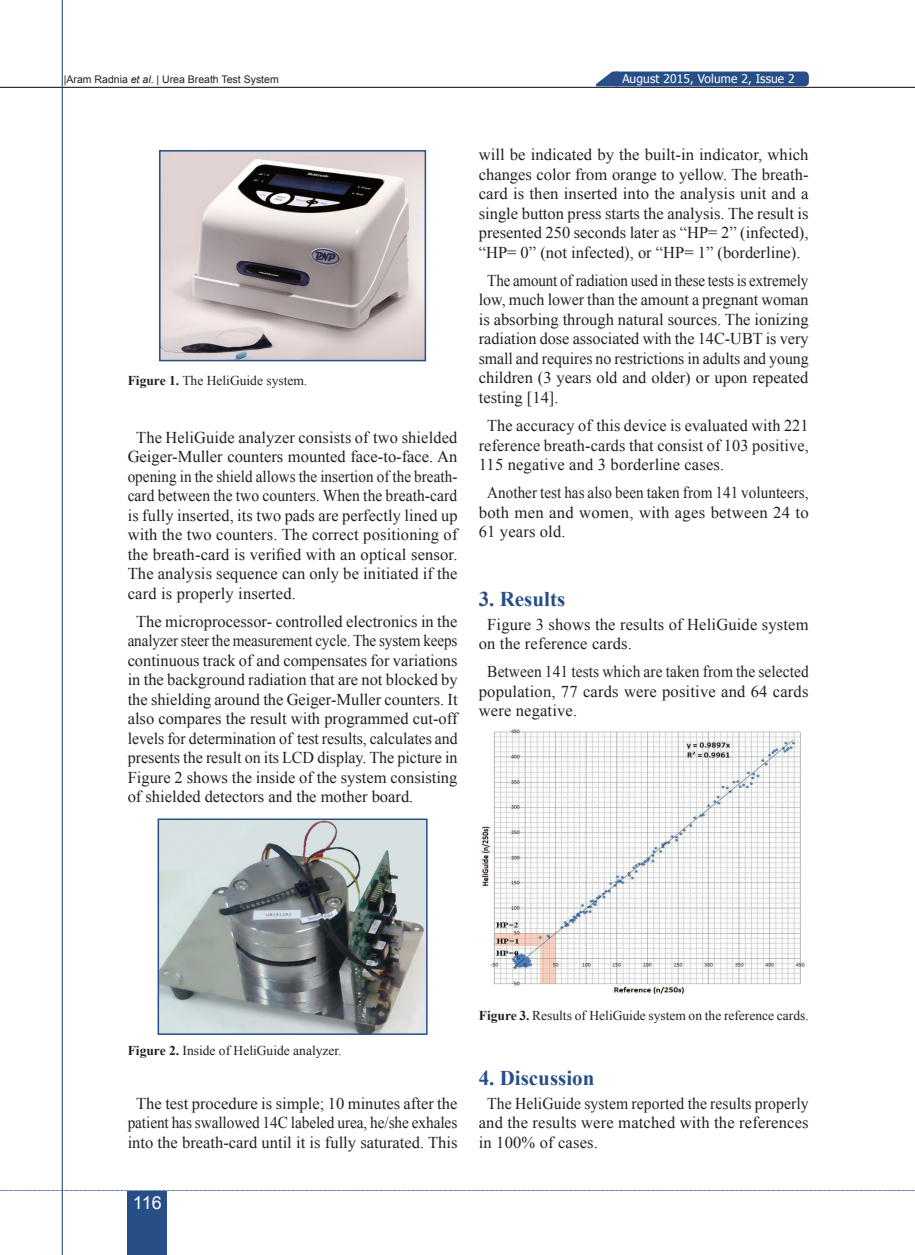
<style>
.page{position:relative;width:915px;height:1255px;background:#fff}
.page>*{position:absolute;margin:0;border:0;box-sizing:border-box;transform-origin:0 0}
.t1{font:700 21px "Times New Roman";color:#284e87}
.t2{font:18px "Arial";color:#fff}
.t3{font:16.5px/19.5px "Times New Roman";letter-spacing:.01em;color:#231f20;text-align:justify}
.t4{font:16.5px/19.5px "Times New Roman";letter-spacing:.01em;color:#231f20;text-align:justify;scale:.91 1}
.t5{font:16.5px/19.5px "Times New Roman";letter-spacing:.01em;color:#231f20;text-align:justify;scale:.95 1}
.t6{font:16.5px/19.5px "Times New Roman";letter-spacing:.01em;color:#231f20;text-align:justify;scale:.94 1}
.t7{font:16.5px/19.5px "Times New Roman";letter-spacing:.01em;color:#231f20;text-align:justify;scale:.92 1}
.t8{font:13.5px "Times New Roman";color:#231f20}
.t9{font:12px "Tahoma";letter-spacing:.01em;color:#fff}
.t10{font:10.5px "Arial";color:#231f20}
.s1{font-style:italic}
.s2{font-weight:700}
</style>
<div class="page">
<hr style="left:0;top:87px;width:914px;height:1px;background:#231f20">
<hr style="left:62px;top:0;width:1px;height:1254px;background:#284e87">
<div style="left:611px;top:71px;width:197px;height:15px;background:#284e87;border-radius:4px"></div>
<svg style="left:595px;top:71px;width:22px;height:15px"></svg>
<div style="left:128px;top:1190px;width:39px;height:64px;background:#284e87"></div>
<svg style="left:0;top:1190px;width:915px;height:1px"></svg>
<img style="left:162px;top:153px;width:261px;height:205px">
<div style="left:159px;top:150px;width:267px;height:211px;border:2px solid #284e87"></div>
<img style="left:160px;top:821px;width:264px;height:210px">
<div style="left:157px;top:818px;width:270px;height:216px;border:2px solid #284e87"></div>
<img style="left:480px;top:729px;width:325px;height:265px">
<p class="t10" style="left:64px;top:73px;width:216px">|Aram Radnia <span class="s1">et al</span>. | Urea Breath Test System</p>
<p class="t9" style="left:622px;top:70px;width:174px">August 2015, Volume 2, Issue 2</p>
<p class="t8" style="left:128px;top:371px;width:181px"><span class="s2">Figure 1.</span> The HeliGuide system.</p>
<p class="t3" style="left:128px;top:427px;width:331px;text-indent:9px">The HeliGuide analyzer consists of two shielded Geiger-Muller counters mounted face-to-face. An opening in the shield allows the insertion of the breath&shy;card between the two counters. When the breath-card is fully inserted, its two pads are perfectly lined up with the two counters. The correct positioning of the breath-card is verified with an optical sensor.<br>The analysis sequence can only be initiated if the card is properly inserted.</p>
<p class="t3" style="left:128px;top:611px;width:331px;text-indent:8px">The microprocessor- controlled electronics in the analyzer steer the measurement cycle. The system keeps continuous track of and compensates for variations in the background radiation that are not blocked by the shielding around the Geiger-Muller counters. It also compares the result with programmed cut-off levels for determination of test results, calculates and presents the result on its LCD display. The picture in Figure 2 shows the inside of the system consisting of shielded detectors and the mother board.</p>
<p class="t3" style="left:478px;top:145px;width:331px">will be indicated by the built-in indicator, which changes color from orange to yellow. The breath&shy;card is then inserted into the analysis unit and a single button press starts the analysis. The result is presented 250 seconds later as “HP= 2” (infected), “HP= 0” (not infected), or “HP= 1” (borderline).</p>
<p class="t4" style="left:478px;top:270px;width:364px;text-indent:9px">The amount of radiation used in these tests is extremely low, much lower than the amount a pregnant woman is absorbing through natural sources. The ionizing radiation dose associated with the 14C-UBT is very small and requires no restrictions in adults and young children (3 years old and older) or upon repeated testing [14].</p>
<p class="t3" style="left:478px;top:415px;width:331px;text-indent:9px">The accuracy of this device is evaluated with 221 reference breath-cards that consist of 103 positive, 115 negative and 3 borderline cases.</p>
<p class="t7" style="left:478px;top:482px;width:360px;text-indent:9px">Another test has also been taken from 141 volunteers, both men and women, with ages between 24 to 61 years old.</p>
<p class="t1" style="left:478px;top:584px;width:88px">3. Results</p>
<p class="t3" style="left:478px;top:614px;width:331px;text-indent:8px">Figure 3 shows the results of HeliGuide system on the reference cards.</p>
<p class="t6" style="left:478px;top:662px;width:352px;text-indent:9px">Between 141 tests which are taken from the selected population, 77 cards were positive and 64 cards were negative.</p>
<p class="t8" style="left:128px;top:1041px;width:215px"><span class="s2">Figure 2.</span> Inside of HeliGuide analyzer.</p>
<p class="t3" style="left:128px;top:1093px;width:331px;text-align:center">The test procedure is simple; 10 minutes after the patient has swallowed 14C labeled urea, he/she exhales into the breath-card until it is fully saturated. This</p>
<p class="t2" style="left:133px;top:1190px;width:30px">116</p>
<p class="t8" style="left:478px;top:1005px;width:331px"><span class="s2">Figure 3.</span> Results of HeliGuide system on the reference cards.</p>
<p class="t1" style="left:478px;top:1063px;width:117px">4. Discussion</p>
<p class="t5" style="left:478px;top:1093px;width:348px;text-indent:9px">The HeliGuide system reported the results properly and the results were matched with the references in 100% of cases.</p>
</div>
